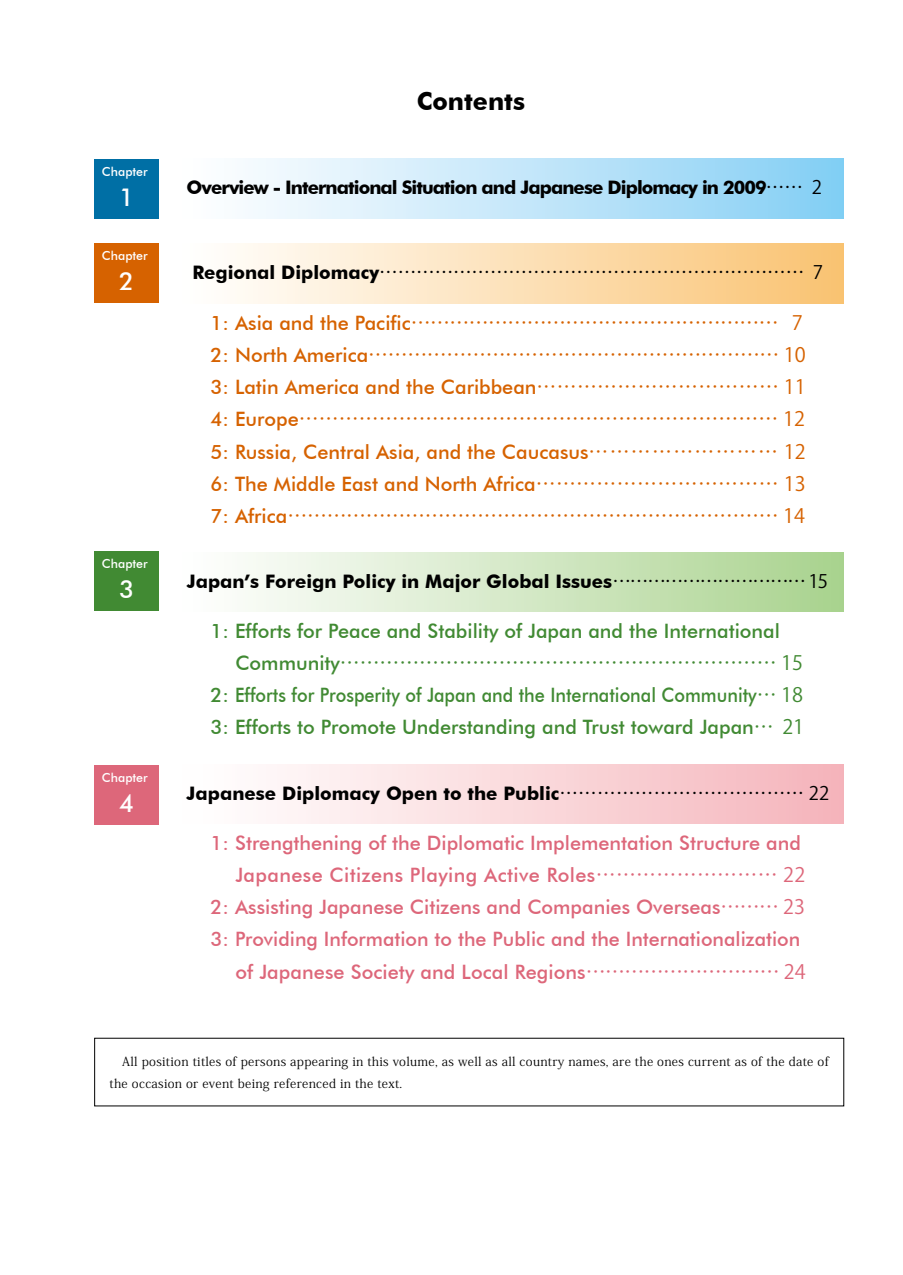
<style>
.page{position:relative;width:903px;height:1275px;background:#fff}
.page>*{position:absolute;margin:0;border:0;box-sizing:border-box;transform-origin:0 0}
.t1{font:700 24.85px "Futura BT";color:#000}
.t2{font:500 24.85px "Futura BT";color:#fff}
.t3{font:500 19.78px/32.2px "Futura BT";color:#dd677a;text-align:right}
.t4{font:500 19.78px/32.2px "Futura BT";color:#418a33}
.t5{font:19.78px/32.2px "Koz Go Pro";color:#d66200}
.t6{font:500 19.78px/32.2px "Futura BT";color:#d66200}
.t7{font:19.78px "Koz Go Pro";color:#418a33}
.t8{font:700 18.55px "Futura BT";color:#000}
.t9{font:700 18.55px "Futura BT";letter-spacing:-.05em;color:#000}
.t10{font:18.55px "Koz Go Pro";color:#000}
.t11{font:12.42px/21.5px "Koz Min Pro";letter-spacing:.025em;color:#000}
.t12{font:500 12.42px "Futura BT";color:#fff}
.s1{font-family:"Koz Go Pro";font-weight:400}
.s2{font-family:"Futura BT";font-weight:700}
.s3{font-family:"Futura BT";font-weight:500}
</style>
<div class="page">
<div style="left:94px;top:159px;width:65px;height:59px;background:#006fa5"></div>
<div style="left:94px;top:243px;width:65px;height:60px;background:#d66200"></div>
<div style="left:94px;top:551px;width:65px;height:59px;background:#418a33"></div>
<div style="left:94px;top:765px;width:65px;height:60px;background:#dd677a"></div>
<div style="left:174px;top:159px;width:670px;height:59px;background:linear-gradient(to right,#fff,#86cff4)"></div>
<div style="left:174px;top:244px;width:670px;height:59px;background:linear-gradient(to right,#fff,#f9c372)"></div>
<div style="left:174px;top:552px;width:670px;height:60px;background:linear-gradient(to right,#fff,#aad38f)"></div>
<div style="left:174px;top:764px;width:670px;height:60px;background:linear-gradient(to right,#fff,#f5b5bb)"></div>
<p class="t12" style="left:102px;top:164px;width:47px">Chapter</p>
<p class="t2" style="left:119px;top:182px;width:16px">1</p>
<p class="t12" style="left:102px;top:248px;width:47px">Chapter</p>
<p class="t2" style="left:119px;top:266px;width:16px">2</p>
<p class="t12" style="left:102px;top:556px;width:47px">Chapter</p>
<p class="t2" style="left:119px;top:574px;width:16px">3</p>
<p class="t12" style="left:102px;top:770px;width:47px">Chapter</p>
<p class="t2" style="left:119px;top:788px;width:16px">4</p>
<p class="t1" style="left:417px;top:86px;width:110px">Contents</p>
<p class="t9" style="left:187px;top:176px;width:637px">Overview - International Situation and Japanese Diplomacy in 2009<span class="s1">…… 2</span></p>
<p class="t10" style="left:192px;top:261px;width:632px"><span class="s2">Regional Diplomacy</span>…………………………………………………………… 7</p>
<p class="t5" style="left:211px;top:307px;width:597px"><span class="s3">1: Asia and the Pacific</span>………………………………………………… 7<br><span class="s3">2: North America</span>……………………………………………………… 10</p>
<p class="t6" style="left:211px;top:371px;width:597px">3: Latin America and the Caribbean<span class="s1">……………………………… 11</span></p>
<p class="t5" style="left:211px;top:404px;width:596px"><span class="s3">4: Europe</span>……………………………………………………………… 12</p>
<p class="t6" style="left:211px;top:435px;width:597px">5: Russia, Central Asia, and the Caucasus<span class="s1">……………………… 12<br></span>6: The Middle East and North Africa<span class="s1">……………………………… 13</span></p>
<p class="t5" style="left:211px;top:500px;width:596px"><span class="s3">7: Africa</span>………………………………………………………………… 14</p>
<p class="t8" style="left:187px;top:570px;width:643px">Japan’s Foreign Policy in Major Global Issues<span class="s1">…………………………… 15</span></p>
<p class="t4" style="left:211px;top:614px;width:571px">1: Efforts for Peace and Stability of Japan and the International</p>
<p class="t7" style="left:235px;top:650px;width:569px"><span class="s3">Community</span>………………………………………………………… 15</p>
<p class="t4" style="left:211px;top:679px;width:595px">2: Efforts for Prosperity of Japan and the International Community<span class="s1">… 18<br></span>3: Efforts to Promote Understanding and Trust toward Japan<span class="s1">… 21</span></p>
<p class="t8" style="left:187px;top:782px;width:644px">Japanese Diplomacy Open to the Public<span class="s1">………………………………… 22</span></p>
<p class="t3" style="left:211px;top:826px;width:597px">1: Strengthening of the Diplomatic Implementation Structure and Japanese Citizens Playing Active Roles<span class="s1">……………………… 22<br></span>2: Assisting Japanese Citizens and Companies Overseas<span class="s1">……… 23<br></span>3: Providing Information to the Public and the Internationalization of Japanese Society and Local Regions<span class="s1">………………………… 24</span></p>
<p class="t11" style="left:109px;top:1050px;width:721px">　All position titles of persons appearing in this volume, as well as all country names, are the ones current as of the date of the occasion or event being referenced in the text.</p>
</div>
